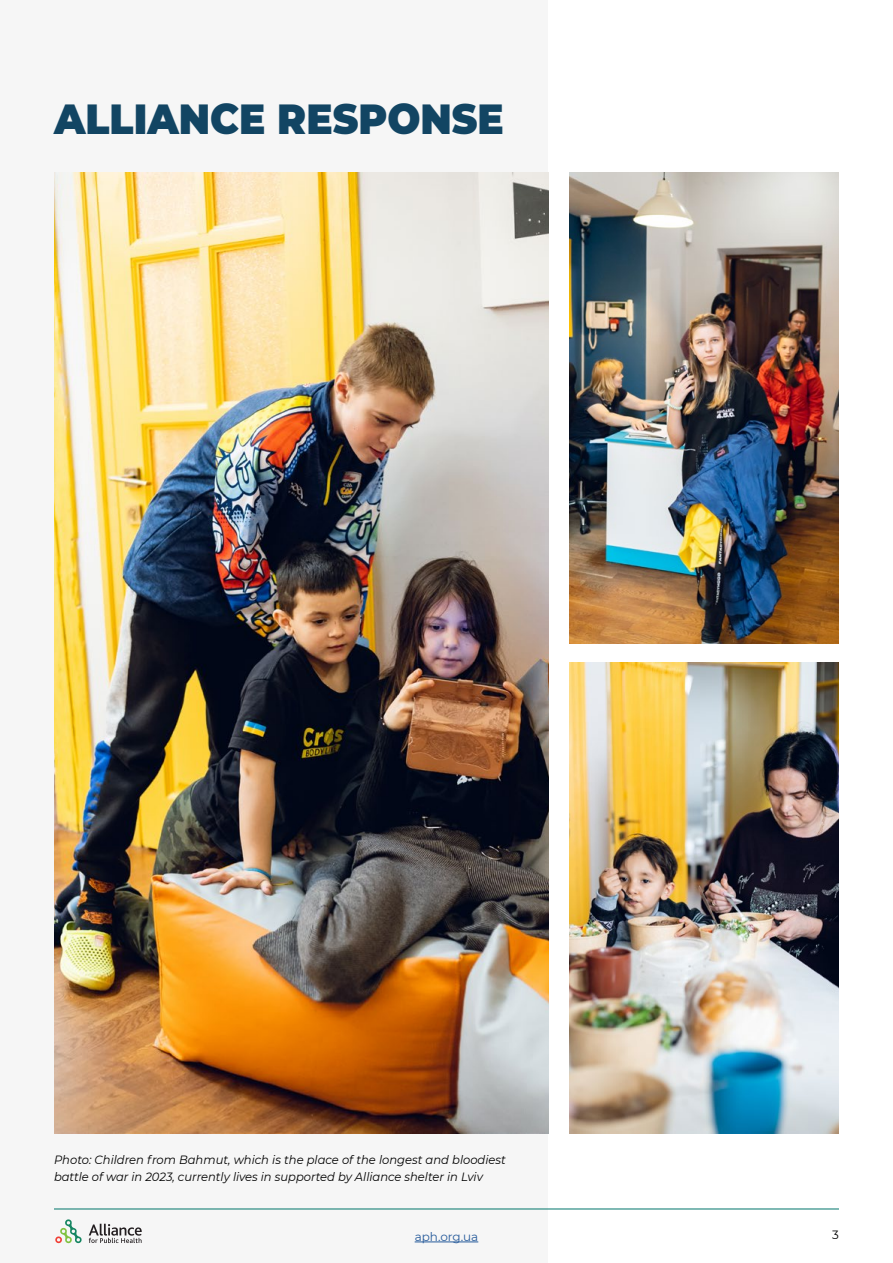
<style>
.page{position:relative;width:893px;height:1263px;background:#f6f6f6}
.page>*{position:absolute;margin:0;border:0;box-sizing:border-box;transform-origin:0 0}
.t1{font:900 42px "Montserrat";color:#124563;scale:.93 1}
.t2{font:italic 12px/17.5px "Montserrat";color:#000;scale:.96 1}
.t3{font:12px "Montserrat";color:#275b9b}
.t4{font:12px "Montserrat";color:#000}
</style>
<div class="page">
<div style="left:549px;top:0;width:344px;height:1263px;background:#fff"></div>
<img style="left:54px;top:172px;width:495px;height:961px">
<img style="left:570px;top:172px;width:269px;height:471px">
<img style="left:570px;top:662px;width:269px;height:471px">
<hr style="left:54px;top:1209px;width:785px;height:1px;background:#01756a">
<svg style="left:89px;top:1224px;width:53px;height:19px"></svg>
<svg style="left:55px;top:1219px;width:27px;height:25px"></svg>
<hr style="left:415px;top:1241px;width:63px;height:1px;background:#275b9b">
<h1 class="t1" style="left:54px;top:88px;width:485px">ALLIANCE RESPONSE</h1>
<p class="t2" style="left:54px;top:1150px;width:472px">Photo: Children from Bahmut, which is the place of the longest and bloodiest battle of war in 2023, currently lives in supported by Alliance shelter in Lviv</p>
<p class="t3" style="left:415px;top:1228px;width:65px">aph.org.ua</p>
<p class="t4" style="left:832px;top:1226px;width:8px">3</p>
</div>
